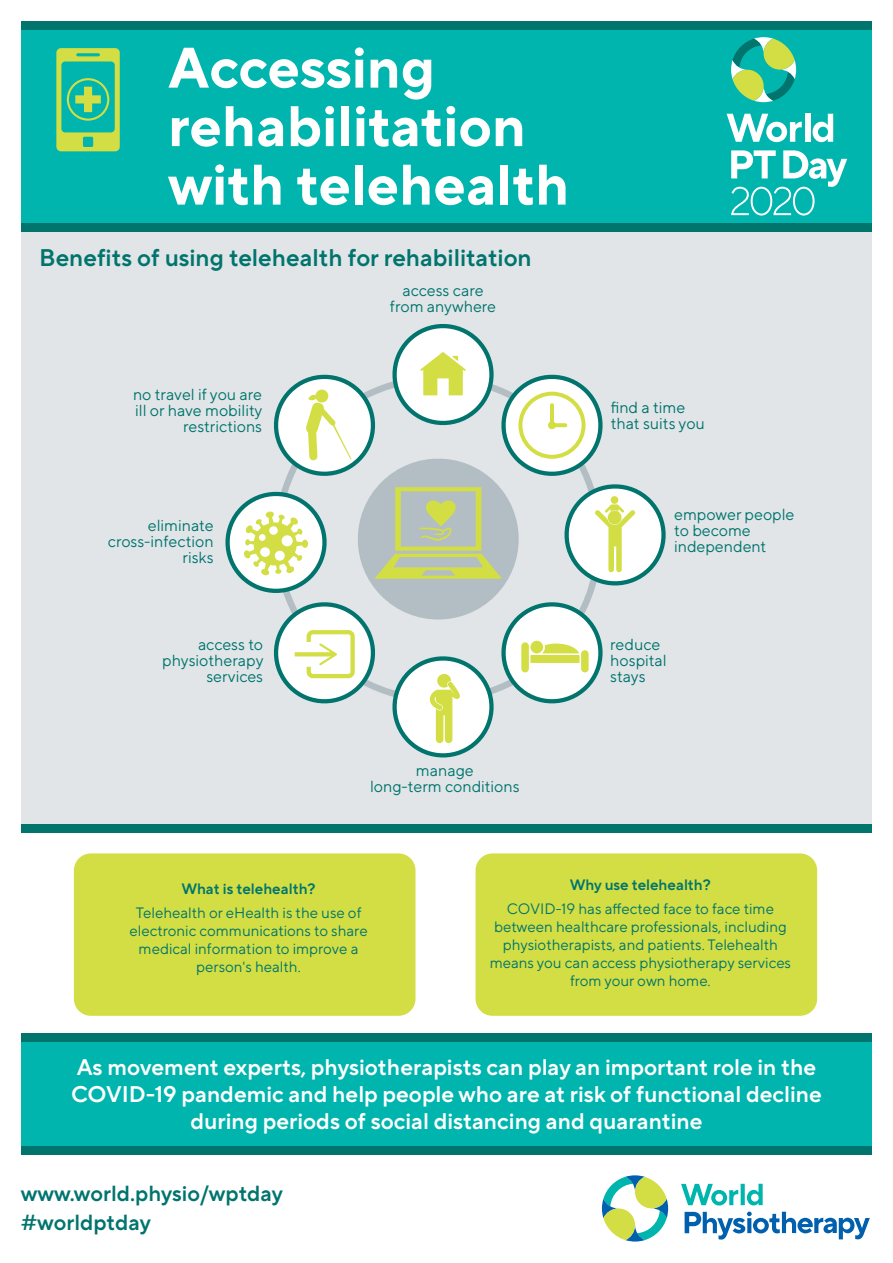
<style>
.page{position:relative;width:893px;height:1263px;background:#fff}
.page>*{position:absolute;margin:0;border:0;box-sizing:border-box;transform-origin:0 0}
.t1{font:700 57px/58.5px "TT Norms Pro";color:#fff}
.t2{font:600 24px "TT Norms Pro";color:#00746d}
.t3{font:600 22.5px/27px "TT Norms Pro";color:#fff;text-align:center}
.t4{font:600 21.75px "TT Norms Pro";color:#00746d}
.t5{font:15.9px/15.9px "TT Norms Pro";color:#00746d;text-align:right}
.t6{font:15px/18px "TT Norms Pro";color:#00746d;text-align:center}
.t7{font:600 15px "TT Norms Pro";color:#00746d}
</style>
<div class="page">
<div style="left:21px;top:227px;width:851px;height:597px;background:#e1e5e8"></div>
<div style="left:475px;top:853px;width:342px;height:163px;background:#d2de43;border-radius:17px"></div>
<div style="left:21px;top:23px;width:851px;height:200px;background:#00b5ae"></div>
<div style="left:21px;top:1037px;width:851px;height:115px;background:#00b5ae"></div>
<svg style="left:681px;top:1184px;width:57px;height:21px"></svg>
<svg style="left:741px;top:1184px;width:4px;height:21px"></svg>
<svg style="left:747px;top:1184px;width:16px;height:21px"></svg>
<svg style="left:685px;top:1211px;width:185px;height:28px"></svg>
<svg style="left:602px;top:1175px;width:66px;height:66px"></svg>
<div style="left:21px;top:1033px;width:851px;height:9px;background:#00746d"></div>
<div style="left:21px;top:223px;width:851px;height:9px;background:#00746d"></div>
<div style="left:21px;top:21px;width:851px;height:9px;background:#00746d"></div>
<svg style="left:731px;top:37px;width:65px;height:65px"></svg>
<svg style="left:727px;top:114px;width:75px;height:28px"></svg>
<div style="left:805px;top:114px;width:5px;height:28px;background:#fff"></div>
<svg style="left:812px;top:114px;width:21px;height:28px"></svg>
<svg style="left:731px;top:150px;width:116px;height:66px"></svg>
<svg style="left:56px;top:48px;width:64px;height:103px"></svg>
<div style="left:67px;top:78px;width:42px;height:43px;border:2px solid #d2de43;border-radius:50%"></div>
<svg style="left:225px;top:324px;width:441px;height:434px"></svg>
<div style="left:21px;top:1145px;width:851px;height:9px;background:#00746d"></div>
<div style="left:21px;top:824px;width:851px;height:9px;background:#00746d"></div>
<div style="left:74px;top:853px;width:341px;height:163px;background:#d2de43;border-radius:17px"></div>
<h1 class="t1" style="left:168px;top:34px;width:402px">Accessing rehabilitation with telehealth</h1>
<h2 class="t2" style="left:39px;top:240px;width:494px">Benefits of using telehealth for rehabilitation</h2>
<p class="t5" style="left:133px;top:385px;width:131px">no travel if you are ill or have mobility restrictions</p>
<p class="t5" style="left:108px;top:516px;width:107px">eliminate cross-infection risks</p>
<p class="t5" style="left:162px;top:635px;width:103px">access to physiotherapy services</p>
<p class="t5" style="left:390px;top:281px;width:108px;text-align:center">access care from anywhere</p>
<p class="t5" style="left:370px;top:761px;width:151px;text-align:center">manage<br>long-term conditions</p>
<p class="t5" style="left:611px;top:398px;width:96px;text-align:left">find a time that suits you</p>
<p class="t5" style="left:674px;top:505px;width:122px;text-align:left">empower people to become independent</p>
<p class="t5" style="left:610px;top:635px;width:58px;text-align:left">reduce hospital stays</p>
<p class="t7" style="left:181px;top:878px;width:136px">What is telehealth?</p>
<p class="t6" style="left:130px;top:903px;width:240px">Telehealth or eHealth is the use of electronic communications to share medical information to improve a person's health.</p>
<p class="t7" style="left:570px;top:873px;width:143px">Why use telehealth?</p>
<p class="t6" style="left:490px;top:898px;width:303px">COVID-19 has affected face to face time between healthcare professionals, including physiotherapists, and patients. Telehealth means you can access physiotherapy services from your own home.</p>
<h3 class="t3" style="left:71px;top:1052px;width:752px">As movement experts, physiotherapists can play an important role in the<br>COVID-19 pandemic and help people who are at risk of functional decline during periods of social distancing and quarantine</h3>
<h3 class="t4" style="left:21px;top:1177px;width:264px">www.world.physio/wptday</h3>
<h3 class="t4" style="left:21px;top:1207px;width:131px">#worldptday</h3>
</div>
